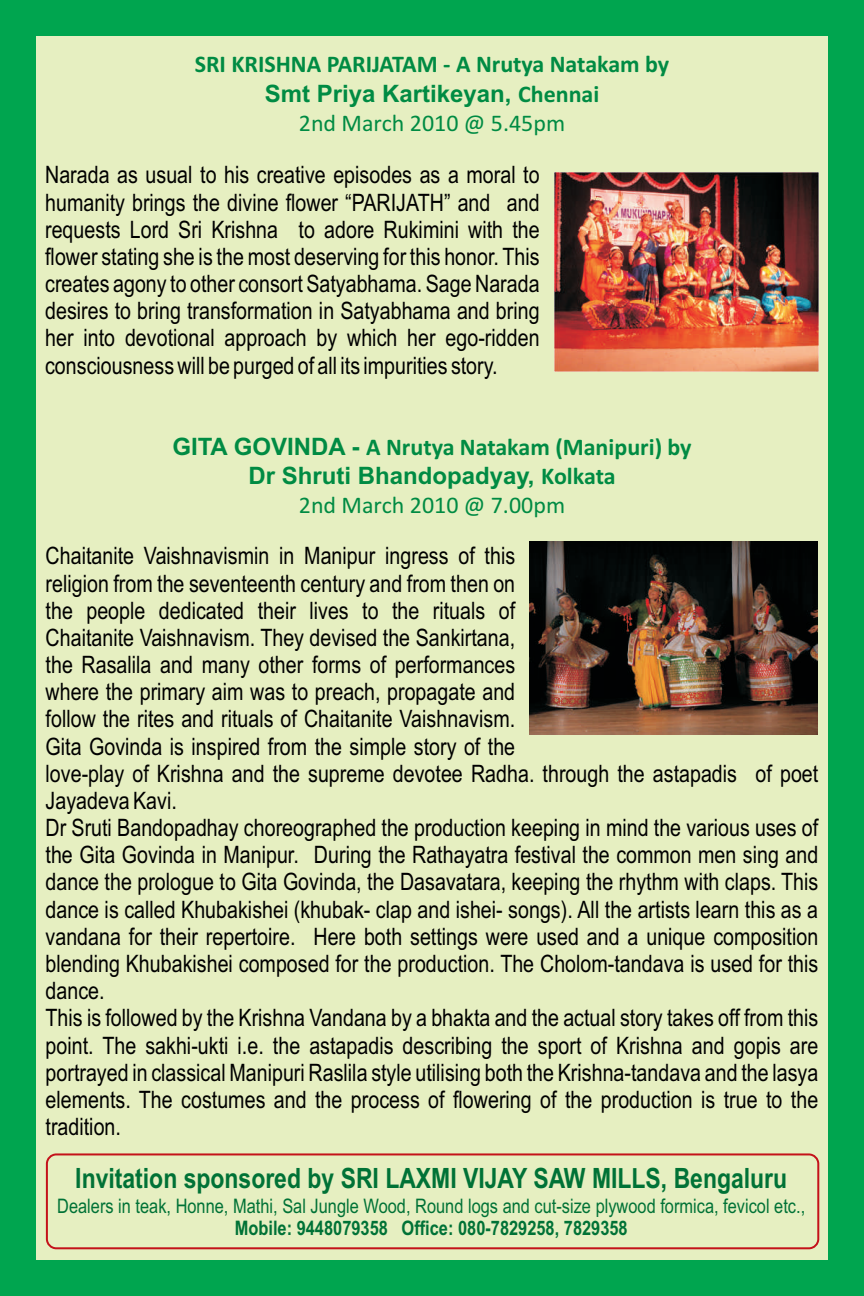
<style>
.page{position:relative;width:864px;height:1296px;background:#00a54f}
.page>*{position:absolute;margin:0;border:0;box-sizing:border-box;transform-origin:0 0}
.t1{font:700 28px "Arial Narrow";color:#007236}
.t2{font:24px/27.2px "Arial Narrow";color:#000;text-align:justify}
.t3{font:700 24px "Calibri";color:#008b43}
.t4{font:700 24px "Arial";color:#008b43}
.t5{font:24px "Calibri";color:#008b43}
.t6{font:20px "Arial Narrow";color:#007236}
.t7{font:700 20px "Arial Narrow";color:#007236}
.s1{font-family:"Calibri"}
.s2{font-family:"Arial"}
</style>
<div class="page">
<div style="left:36px;top:36px;width:792px;height:1224px;background:#e6efc1"></div>
<img style="left:554px;top:173px;width:264px;height:198px">
<img style="left:530px;top:542px;width:288px;height:193px">
<div style="left:46px;top:1153px;width:773px;height:96px;border:2px solid #c4121a;border-radius:9px"></div>
<p class="t3" style="left:195px;top:54px;width:476px">SRI KRISHNA PARIJATAM - A Nrutya Natakam by</p>
<p class="t4" style="left:265px;top:84px;width:336px">Smt Priya Kartikeyan, <span class="s1">Chennai</span></p>
<p class="t5" style="left:299px;top:113px;width:268px">2nd March 2010 @ 5.45pm</p>
<p class="t2" style="left:45px;top:164px;width:496px">Narada as usual to his creative episodes as a moral to humanity brings the divine flower “PARIJATH” and and requests Lord Sri Krishna to adore Rukimini with the flower stating she is the most deserving for this honor. This creates agony to other consort Satyabhama. Sage Narada desires to bring transformation in Satyabhama and bring her into devotional approach by which her ego-ridden consciousness will be purged of all its impurities story.</p>
<p class="t3" style="left:172px;top:437px;width:521px"><span class="s2">GITA GOVINDA -</span> A Nrutya Natakam (Manipuri) by</p>
<p class="t4" style="left:248px;top:467px;width:369px">Dr Shruti Bhandopadyay, <span class="s1">Kolkata</span></p>
<p class="t5" style="left:299px;top:495px;width:268px">2nd March 2010 @ 7.00pm</p>
<p class="t2" style="left:46px;top:545px;width:774px;text-align:left">Chaitanite Vaishnavismin in Manipur ingress of this<br>religion from the seventeenth century and from then on<br>the people dedicated their lives to the rituals of<br>Chaitanite Vaishnavism. They devised the Sankirtana,<br>the Rasalila and many other forms of performances<br>where the primary aim was to preach, propagate and<br>follow the rites and rituals of Chaitanite Vaishnavism.<br>Gita Govinda is inspired from the simple story of the<br>love-play of Krishna and the supreme devotee Radha. through the astapadis of poet Jayadeva Kavi.<br>Dr Sruti Bandopadhay choreographed the production keeping in mind the various uses of the Gita Govinda in Manipur. During the Rathayatra festival the common men sing and dance the prologue to Gita Govinda, the Dasavatara, keeping the rhythm with claps. This dance is called Khubakishei (khubak- clap and ishei- songs). All the artists learn this as a vandana for their repertoire. Here both settings were used and a unique composition blending Khubakishei composed for the production. The Cholom-tandava is used for this dance.<br>This is followed by the Krishna Vandana by a bhakta and the actual story takes off from this point. The sakhi-ukti i.e. the astapadis describing the sport of Krishna and gopis are portrayed in classical Manipuri Raslila style utilising both the Krishna-tandava and the lasya elements. The costumes and the process of flowering of the production is true to the tradition.</p>
<p class="t1" style="left:75px;top:1168px;width:713px">Invitation sponsored by SRI LAXMI VIJAY SAW MILLS, Bengaluru</p>
<p class="t6" style="left:57px;top:1198px;width:750px">Dealers in teak, Honne, Mathi, Sal Jungle Wood, Round logs and cut-size plywood formica, fevicol etc.,</p>
<p class="t7" style="left:235px;top:1221px;width:394px">Mobile: 9448079358 Office: 080-7829258, 7829358</p>
</div>
